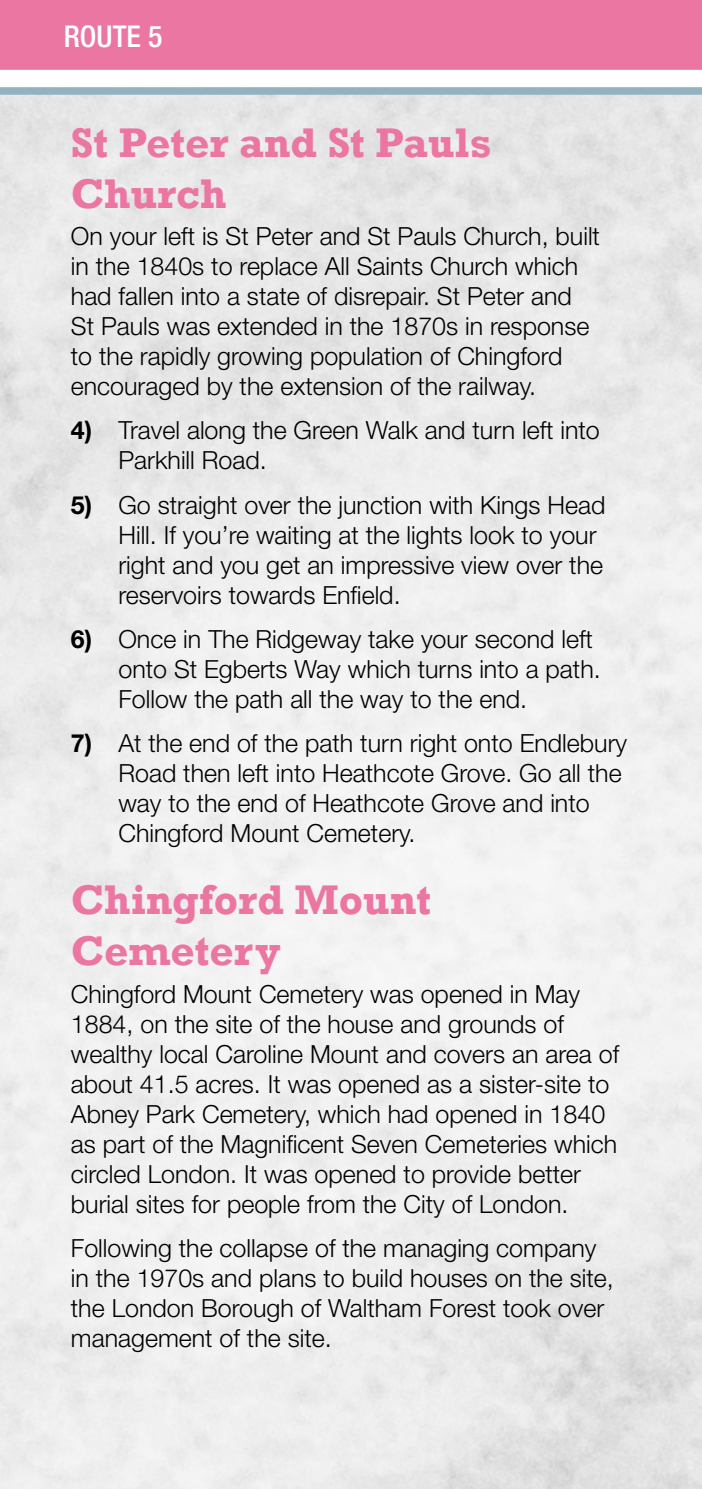
<style>
.page{position:relative;width:702px;height:1489px;background:#fff}
.page>*{position:absolute;margin:0;border:0;box-sizing:border-box;transform-origin:0 0}
.t1{font:700 42.5px/51px "Rockwell";color:#eb76a2}
.t2{font:500 condensed 30px "Helvetica Neue LT";color:#fff}
.t3{font:300 25px/30px "Helvetica Neue LT";color:#000}
.s1{font-weight:700}
</style>
<div class="page">
<div style="left:0;top:0;width:702px;height:70px;background:#eb76a2"></div>
<div style="left:0;top:87px;width:702px;height:8px;background:#92b2c1"></div>
<p class="t2" style="left:64px;top:19px;width:100px">ROUTE 5</p>
<h1 class="t1" style="left:71px;top:117px;width:422px">St Peter and St Pauls<br>Church</h1>
<p class="t3" style="left:71px;top:221px;width:530px">On your left is St Peter and St Pauls Church, built in the 1840s to replace All Saints Church which had fallen into a state of disrepair. St Peter and St Pauls was extended in the 1870s in response to the rapidly growing population of Chingford encouraged by the extension of the railway.</p>
<p class="t3" style="left:118px;top:415px;width:483px;text-indent:-48px"><span class="s1">4)</span> Travel along the Green Walk and turn left into<br>Parkhill Road.</p>
<p class="t3" style="left:118px;top:489px;width:488px;text-indent:-48px"><span class="s1">5)</span> Go straight over the junction with Kings Head Hill. If you’re waiting at the lights look to your right and you get an impressive view over the reservoirs towards Enfield.</p>
<p class="t3" style="left:118px;top:623px;width:484px;text-indent:-48px"><span class="s1">6)</span> Once in The Ridgeway take your second left onto St Egberts Way which turns into a path.<br>Follow the path all the way to the end.</p>
<p class="t3" style="left:118px;top:727px;width:510px;text-indent:-48px"><span class="s1">7)</span> At the end of the path turn right onto Endlebury Road then left into Heathcote Grove. Go all the way to the end of Heathcote Grove and into Chingford Mount Cemetery.</p>
<h1 class="t1" style="left:71px;top:874px;width:361px">Chingford Mount<br>Cemetery</h1>
<p class="t3" style="left:71px;top:978px;width:549px">Chingford Mount Cemetery was opened in May 1884, on the site of the house and grounds of wealthy local Caroline Mount and covers an area of about 41.5 acres. It was opened as a sister-site to Abney Park Cemetery, which had opened in 1840 as part of the Magnificent Seven Cemeteries which circled London. It was opened to provide better burial sites for people from the City of London.</p>
<p class="t3" style="left:71px;top:1232px;width:544px">Following the collapse of the managing company in the 1970s and plans to build houses on the site, the London Borough of Waltham Forest took over management of the site.</p>
</div>
